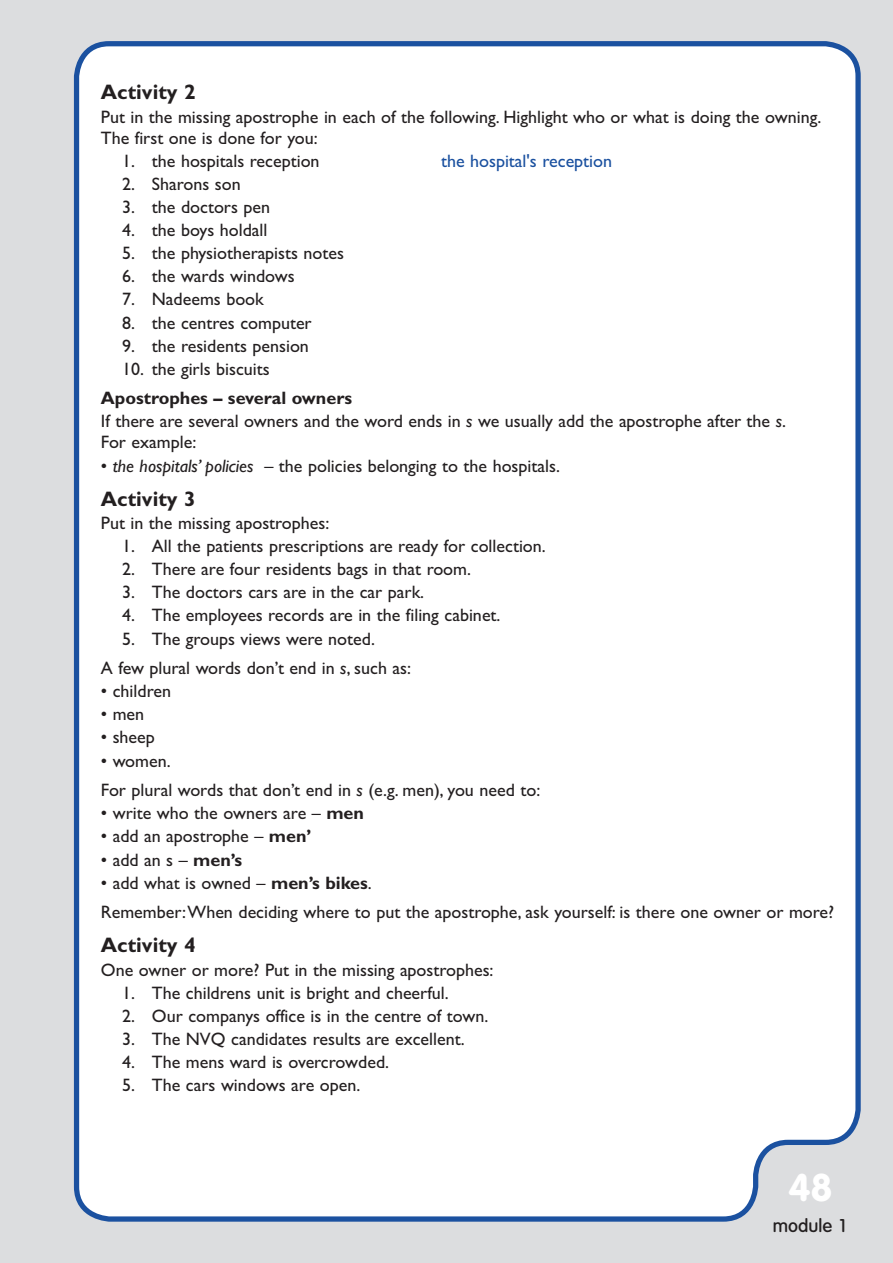
<style>
.page{position:relative;width:893px;height:1263px;background:#dcdddf}
.page>*{position:absolute;margin:0;border:0;box-sizing:border-box;transform-origin:0 0}
.t1{font:700 37.5px "Volkswagen";color:#fff}
.t2{font:700 21px "Gill Sans";color:#231f20}
.t3{font:18px/29.5px "Gill Sans";color:#231f20}
.t4{font:18px "Gill Sans";color:#1a509f}
.t5{font:500 18px "Volkswagen";color:#231f20}
.s1{font-weight:700}
.s2{font-style:italic}
</style>
<div class="page">
<div style="left:73px;top:41px;width:788px;height:1181px;background:#fff"></div>
<p class="t2" style="left:101px;top:84px;width:96px">Activity 2</p>
<p class="t3" style="left:101px;top:106px;width:722px;line-height:21px">Put in the missing apostrophe in each of the following. Highlight who or what is doing the owning.<br>The first one is done for you:</p>
<p class="t3" style="left:122px;top:146px;width:199px">1. the hospitals reception</p>
<p class="t4" style="left:441px;top:150px;width:173px">the hospital's reception</p>
<p class="t3" style="left:122px;top:169px;width:120px">2. Sharons son</p>
<p class="t3" style="left:122px;top:192px;width:150px">3. the doctors pen</p>
<p class="t3" style="left:122px;top:215px;width:147px">4. the boys holdall</p>
<p class="t3" style="left:122px;top:238px;width:223px">5. the physiotherapists notes</p>
<p class="t3" style="left:122px;top:261px;width:174px">6. the wards windows</p>
<p class="t3" style="left:122px;top:284px;width:143px">7. Nadeems book</p>
<p class="t3" style="left:122px;top:308px;width:191px">8. the centres computer</p>
<p class="t3" style="left:122px;top:331px;width:188px">9. the residents pension</p>
<p class="t3" style="left:122px;top:354px;width:149px">10. the girls biscuits</p>
<p class="t3" style="left:101px;top:386px;width:687px;line-height:23.1px"><span class="s1">Apostrophes – several owners<br></span>If there are several owners and the word ends in <span class="s2">s</span> we usually add the apostrophe after the <span class="s2">s</span>.</p>
<p class="t3" style="left:101px;top:427px;width:97px">For example:</p>
<p class="t3" style="left:101px;top:451px;width:461px">• <span class="s2">the hospitals’ policies</span> – the policies belonging to the hospitals.</p>
<p class="t2" style="left:101px;top:491px;width:96px">Activity 3</p>
<p class="t3" style="left:101px;top:508px;width:230px">Put in the missing apostrophes:</p>
<p class="t3" style="left:122px;top:531px;width:425px">1. All the patients prescriptions are ready for collection.</p>
<p class="t3" style="left:122px;top:554px;width:350px">2. There are four residents bags in that room.</p>
<p class="t3" style="left:122px;top:577px;width:304px">3. The doctors cars are in the car park.</p>
<p class="t3" style="left:122px;top:600px;width:380px">4. The employees records are in the filing cabinet.</p>
<p class="t3" style="left:101px;top:624px;width:312px;text-indent:21px">5. The groups views were noted.<br>A few plural words don’t end in <span class="s2">s</span>, such as:</p>
<p class="t3" style="left:101px;top:676px;width:72px">• children</p>
<p class="t3" style="left:101px;top:699px;width:45px">• men</p>
<p class="t3" style="left:101px;top:722px;width:56px">• sheep</p>
<p class="t3" style="left:101px;top:746px;width:441px">• women.<br>For plural words that don’t end in <span class="s2">s</span> (e.g. men), you need to:</p>
<p class="t3" style="left:101px;top:798px;width:265px">• write who the owners are – <span class="s1">men</span></p>
<p class="t3" style="left:101px;top:821px;width:212px">• add an apostrophe – <span class="s1">men’</span></p>
<p class="t3" style="left:101px;top:844px;width:143px">• add an s – <span class="s1">men’s</span></p>
<p class="t3" style="left:101px;top:868px;width:735px">• add what is owned – <span class="s1">men’s bikes</span>.<br>Remember:When deciding where to put the apostrophe, ask yourself: is there one owner or more?</p>
<p class="t2" style="left:101px;top:937px;width:96px">Activity 4</p>
<p class="t3" style="left:101px;top:954px;width:394px">One owner or more? Put in the missing apostrophes:</p>
<p class="t3" style="left:122px;top:978px;width:328px">1. The childrens unit is bright and cheerful.</p>
<p class="t3" style="left:122px;top:1001px;width:368px">2. Our companys office is in the centre of town.</p>
<p class="t3" style="left:122px;top:1024px;width:344px">3. The NVQ candidates results are excellent.</p>
<p class="t3" style="left:122px;top:1047px;width:269px">4. The mens ward is overcrowded.</p>
<p class="t3" style="left:122px;top:1070px;width:240px">5. The cars windows are open.</p>
<h1 class="t1" style="left:788px;top:1166px;width:46px">48</h1>
<p class="t5" style="left:773px;top:1215px;width:77px">module 1</p>
</div>
